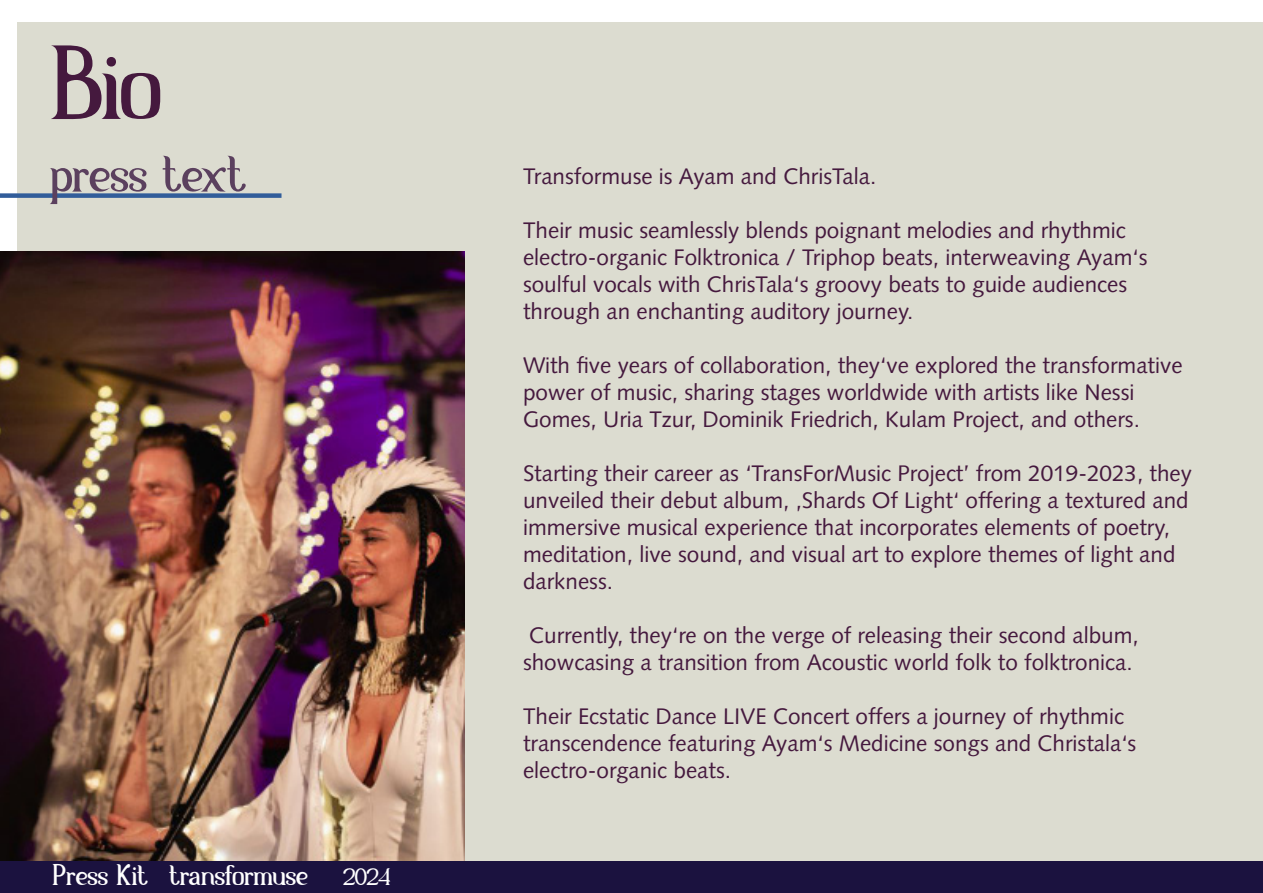
<style>
.page{position:relative;width:1263px;height:893px;background:#fff}
.page>*{position:absolute;margin:0;border:0;box-sizing:border-box;transform-origin:0 0}
.Absatzformat_2{font:105px "Yunan";color:#45193e}
.Absatzformat_2-2{font:54px "Yunan";letter-spacing:.015em;color:#5b405e}
.Absatzformat_2-3{font:30px "Yunan";color:#fff}
.Absatzformat_3{font:22.5px/27px "Syntax LT Std";color:#45193e}
.s1{font-size:24px}
</style>
<div class="page">
<div style="left:17px;top:23px;width:1246px;height:840px;background:#dcdcd0"></div>
<div style="left:0;top:193px;width:281px;height:5px;background:#315d9a"></div>
<div style="left:0;top:861px;width:1263px;height:32px;background:#1b123f"></div>
<img style="left:0;top:252px;width:465px;height:609px">
<p class="Absatzformat_2" style="left:51px;top:19px;width:111px">Bio</p>
<p class="Absatzformat_2-2" style="left:50px;top:140px;width:197px">press text</p>
<p class="Absatzformat_3" style="left:523px;top:163px;width:355px">Transformuse is Ayam and ChrisTala.</p>
<p class="Absatzformat_3" style="left:523px;top:217px;width:604px">Their music seamlessly blends poignant melodies and rhythmic</p>
<p class="Absatzformat_3" style="left:523px;top:244px;width:626px">electro-organic Folktronica / Triphop beats, interweaving Ayam‘s soulful vocals with ChrisTala‘s groovy beats to guide audiences through an enchanting auditory journey.</p>
<p class="Absatzformat_3" style="left:523px;top:352px;width:661px">With five years of collaboration, they‘ve explored the transformative power of music, sharing stages worldwide with artists like Nessi</p>
<p class="Absatzformat_3" style="left:523px;top:406px;width:618px">Gomes, Uria Tzur, Dominik Friedrich, Kulam Project, and others.</p>
<p class="Absatzformat_3" style="left:523px;top:460px;width:671px">Starting their career as ‘TransForMusic Project’ from 2019-2023, they unveiled their debut album, ‚Shards Of Light‘ offering a textured and immersive musical experience that incorporates elements of poetry, meditation, live sound, and visual art to explore themes of light and darkness.</p>
<p class="Absatzformat_3" style="left:523px;top:622px;width:617px">Currently, they‘re on the verge of releasing their second album, showcasing a transition from Acoustic world folk to folktronica.</p>
<p class="Absatzformat_3" style="left:523px;top:703px;width:602px">Their Ecstatic Dance LIVE Concert offers a journey of rhythmic</p>
<p class="Absatzformat_3" style="left:523px;top:730px;width:615px">transcendence featuring Ayam‘s Medicine songs and Christala‘s</p>
<p class="Absatzformat_3" style="left:523px;top:757px;width:209px">electro-organic beats.</p>
<p class="Absatzformat_2-3" style="left:53px;top:857px;width:339px">Press Kit transformuse <span class="s1">2024</span></p>
</div>
